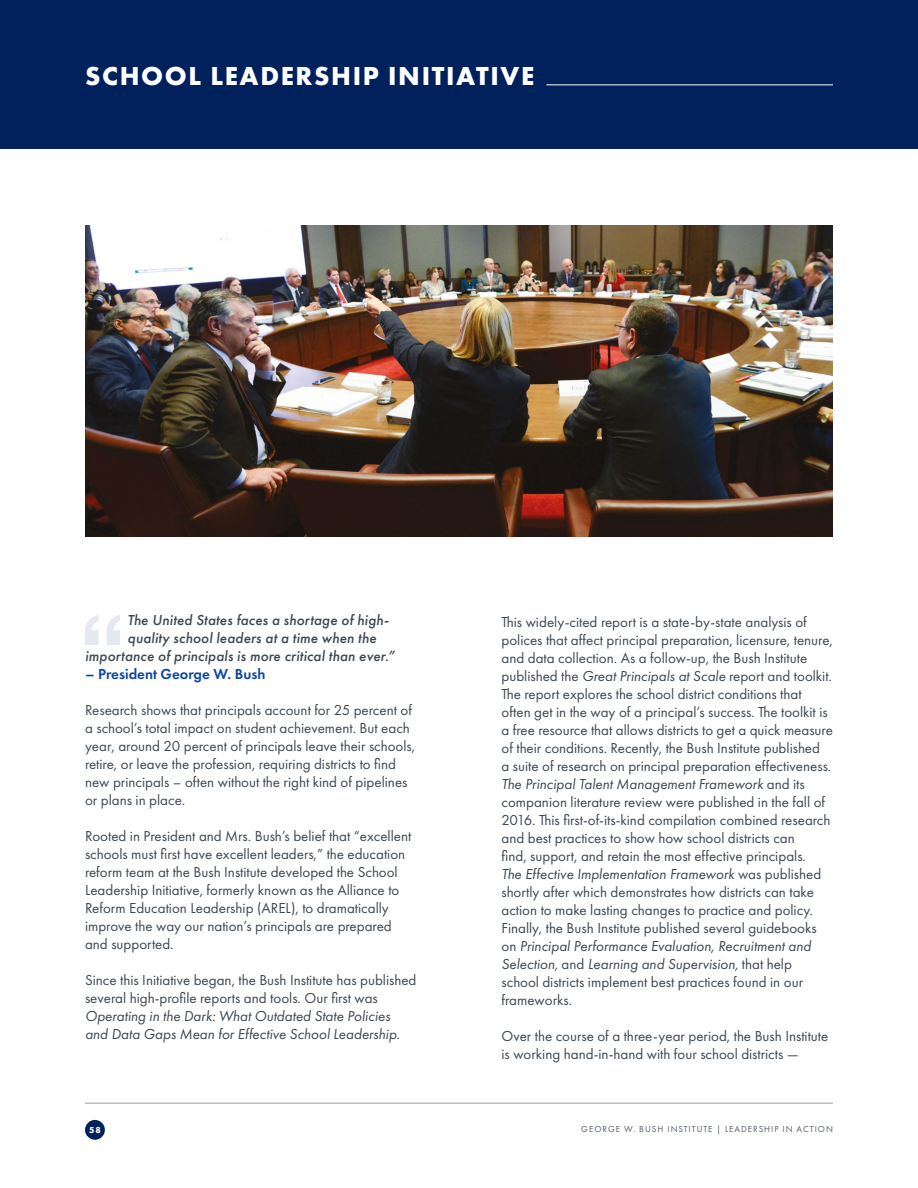
<style>
.page{position:relative;width:918px;height:1188px;background:#fff}
.page>*{position:absolute;margin:0;border:0;box-sizing:border-box;transform-origin:0 0}
.t1{font:700 27px "Futura PT";letter-spacing:.06em;color:#fff}
.t2{font:15px/18px "Futura PT";color:#3d4751}
.t3{font:italic 500 15px "Futura PT";letter-spacing:.01em;color:#3d4751}
.t4{font:italic 15px/18px "Futura PT";color:#3d4751}
.t5{font:600 15px "Futura PT";color:#0d47a5}
.t6{font:9px "Futura PT";letter-spacing:.11em;color:#525a63}
.t7{font:700 9px "Futura PT";color:#fff}
.s1{font-style:normal}
.s2{font-style:italic}
</style>
<div class="page">
<hr style="left:85px;top:1103px;width:748px;height:1px;background:#9d9d9c">
<div style="left:85px;top:1120px;width:20px;height:20px;background:#00215c;border-radius:50%"></div>
<svg style="left:85px;top:615px;width:35px;height:30px"></svg>
<img style="left:85px;top:225px;width:748px;height:312px">
<div style="left:0;top:0;width:918px;height:149px;background:#00215c"></div>
<hr style="left:546px;top:84px;width:287px;height:1px;background:#fff">
<h1 class="t1" style="left:85px;top:59px;width:451px">SCHOOL LEADERSHIP INITIATIVE</h1>
<p class="t3" style="left:128px;top:610px;width:263px">The United States faces a shortage of high-</p>
<p class="t3" style="left:128px;top:628px;width:250px">quality school leaders at a time when the</p>
<p class="t3" style="left:85px;top:646px;width:312px">importance of principals is more critical than ever.”</p>
<p class="t5" style="left:85px;top:664px;width:182px">– President George W. Bush</p>
<p class="t2" style="left:85px;top:701px;width:332px">Research shows that principals account for 25 percent of a school’s total impact on student achievement. But each year, around 20 percent of principals leave their schools, retire, or leave the profession, requiring districts to find new principals – often without the right kind of pipelines or plans in place.</p>
<p class="t2" style="left:85px;top:827px;width:328px">Rooted in President and Mrs. Bush’s belief that “excellent schools must first have excellent leaders,” the education reform team at the Bush Institute developed the School Leadership Initiative, formerly known as the Alliance to Reform Education Leadership (AREL), to dramatically improve the way our nation’s principals are prepared and supported.</p>
<p class="t2" style="left:85px;top:971px;width:333px">Since this Initiative began, the Bush Institute has published several high-profile reports and tools. Our first was</p>
<p class="t4" style="left:85px;top:1007px;width:316px">Operating in the Dark: What Outdated State Policies and Data Gaps Mean for Effective School Leadership<span class="s1">.</span></p>
<p class="t2" style="left:502px;top:613px;width:333px">This widely-cited report is a state-by-state analysis of polices that affect principal preparation, licensure, tenure, and data collection. As a follow-up, the Bush Institute published the <span class="s2">Great Principals at Scale</span> report and toolkit.<br>The report explores the school district conditions that often get in the way of a principal’s success. The toolkit is a free resource that allows districts to get a quick measure of their conditions. Recently, the Bush Institute published<br>a suite of research on principal preparation effectiveness.<br><span class="s2">The Principal Talent Management Framework</span> and its companion literature review were published in the fall of 2016. This first-of-its-kind compilation combined research and best practices to show how school districts can<br>find, support, and retain the most effective principals.<br><span class="s2">The Effective Implementation Framework</span> was published shortly after which demonstrates how districts can take action to make lasting changes to practice and policy.<br>Finally, the Bush Institute published several guidebooks on <span class="s2">Principal Performance Evaluation, Recruitment and Selection,</span> and <span class="s2">Learning and Supervision,</span> that help school districts implement best practices found in our frameworks.</p>
<p class="t2" style="left:502px;top:1027px;width:328px">Over the course of a three-year period, the Bush Institute is working hand-in-hand with four school districts —</p>
<p class="t7" style="left:89px;top:1124px;width:13px">58</p>
<p class="t6" style="left:581px;top:1123px;width:253px">GEORGE W. BUSH INSTITUTE | LEADERSHIP IN ACTION</p>
</div>
